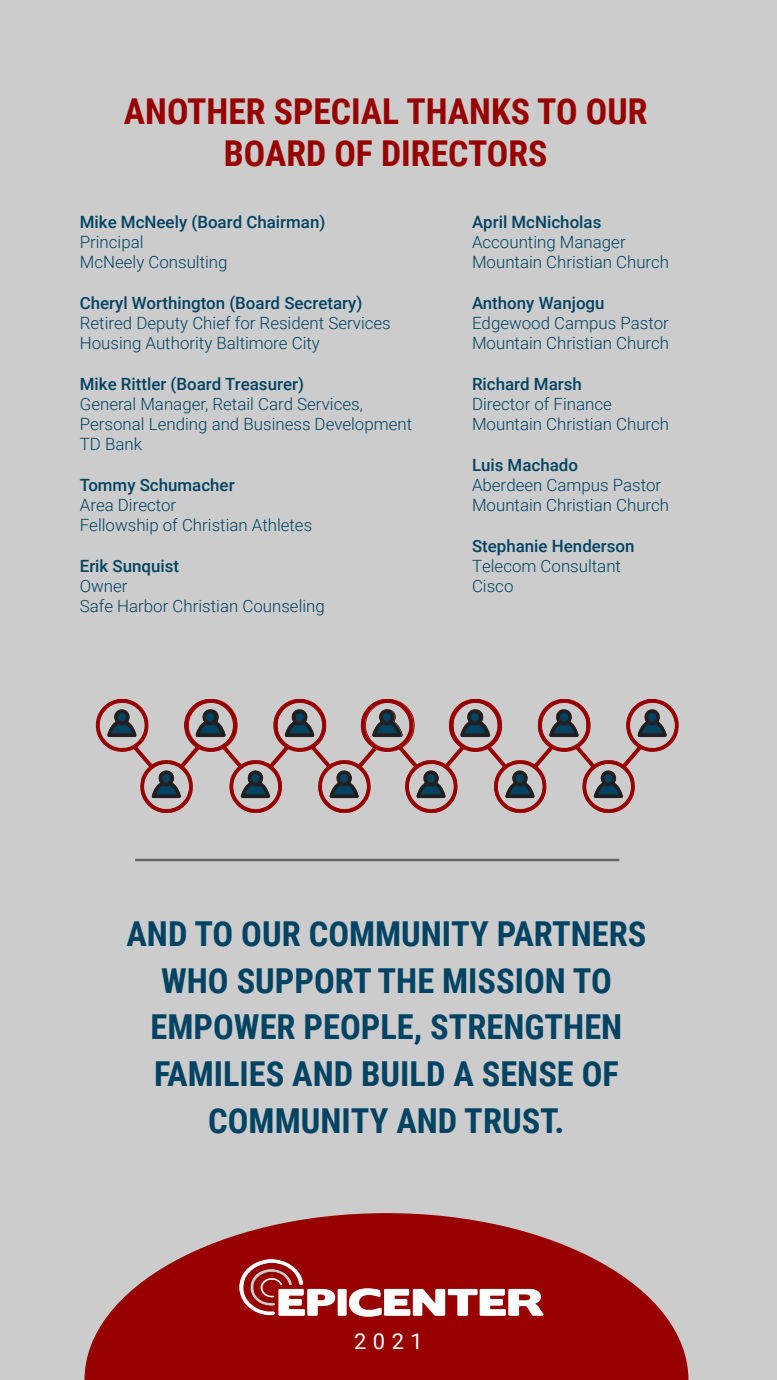
<style>
.page{position:relative;width:777px;height:1380px;background:#fff}
.page>*{position:absolute;margin:0;border:0;box-sizing:border-box;transform-origin:0 0}
.t1{font:700 35.62px/42.8px "Roboto Condensed";color:#980000;text-align:center}
.t2{font:700 34.38px/46.9px "Roboto Condensed";color:#004363;text-align:center}
.t3{font:21.88px "Roboto";color:#fff}
.t4{font:300 16.88px/20.2px "Roboto";color:#004363}
.t5{font:500 16.88px "Roboto";color:#004363}
</style>
<div class="page">
<div style="left:0;top:0;width:776px;height:1380px;background:#ccc"></div>
<svg style="left:84px;top:1213px;width:604px;height:167px;fill:#980000"></svg>
<img style="left:240px;top:1259px;width:311px;height:76px">
<hr style="left:135px;top:859px;width:484px;height:2px;background:#666">
<img style="left:95px;top:699px;width:249px;height:114px">
<img style="left:344px;top:699px;width:335px;height:114px">
<h1 class="t1" style="left:124px;top:88px;width:525px">ANOTHER SPECIAL THANKS TO OUR<br>BOARD OF DIRECTORS</h1>
<p class="t5" style="left:80px;top:210px;width:247px">Mike McNeely (Board Chairman)</p>
<p class="t4" style="left:80px;top:231px;width:149px">Principal<br>McNeely Consulting</p>
<p class="t5" style="left:80px;top:291px;width:284px">Cheryl Worthington (Board Secretary)</p>
<p class="t4" style="left:80px;top:312px;width:312px">Retired Deputy Chief for Resident Services<br>Housing Authority Baltimore City</p>
<p class="t5" style="left:80px;top:372px;width:225px">Mike Rittler (Board Treasurer)</p>
<p class="t4" style="left:80px;top:393px;width:334px">General Manager, Retail Card Services,<br>Personal Lending and Business Development<br>TD Bank</p>
<p class="t5" style="left:80px;top:473px;width:156px">Tommy Schumacher</p>
<p class="t4" style="left:80px;top:494px;width:234px">Area Director<br>Fellowship of Christian Athletes</p>
<p class="t5" style="left:80px;top:554px;width:101px">Erik Sunquist</p>
<p class="t4" style="left:80px;top:575px;width:246px">Owner<br>Safe Harbor Christian Counseling</p>
<p class="t5" style="left:472px;top:210px;width:131px">April McNicholas</p>
<p class="t4" style="left:472px;top:231px;width:199px">Accounting Manager<br>Mountain Christian Church</p>
<p class="t5" style="left:472px;top:291px;width:134px">Anthony Wanjogu</p>
<p class="t4" style="left:472px;top:312px;width:199px">Edgewood Campus Pastor<br>Mountain Christian Church</p>
<p class="t5" style="left:472px;top:372px;width:111px">Richard Marsh</p>
<p class="t4" style="left:472px;top:393px;width:199px">Director of Finance<br>Mountain Christian Church</p>
<p class="t5" style="left:472px;top:453px;width:107px">Luis Machado</p>
<p class="t4" style="left:472px;top:474px;width:199px">Aberdeen Campus Pastor<br>Mountain Christian Church</p>
<p class="t5" style="left:472px;top:534px;width:164px">Stephanie Henderson</p>
<p class="t4" style="left:472px;top:555px;width:150px">Telecom Consultant<br>Cisco</p>
<h2 class="t2" style="left:126px;top:909px;width:521px">AND TO OUR COMMUNITY PARTNERS<br>WHO SUPPORT THE MISSION TO<br>EMPOWER PEOPLE, STRENGTHEN<br>FAMILIES AND BUILD A SENSE OF<br>COMMUNITY AND TRUST.</h2>
<p class="t3" style="left:354px;top:1325px;width:70px">2021</p>
</div>
